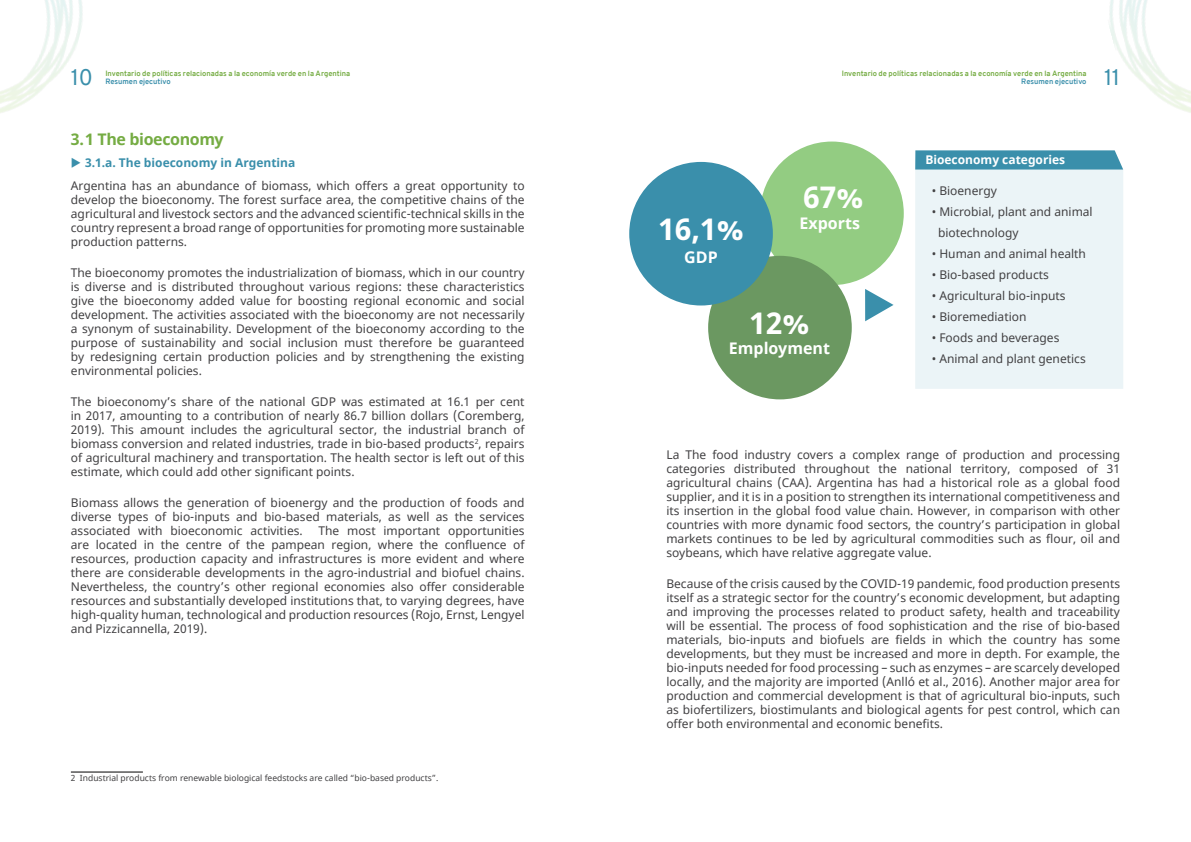
<style>
.page{position:relative;width:1191px;height:842px;background:#fff}
.page>*{position:absolute;margin:0;border:0;box-sizing:border-box;transform-origin:0 0}
.t1{font:700 30px "Noto Sans";color:#fff}
.t2{font:22px "Overpass";color:#3a8fab}
.t3{font:700 16px "Noto Sans";color:#fff}
.t4{font:700 16px "Noto Sans";letter-spacing:-.025em;color:#75ac43}
.t5{font:12px/14px "Noto Sans";color:#414042;text-align:justify}
.t6{font:700 12px "Noto Sans";color:#3a8fab}
.t7{font:700 12px "Noto Sans";color:#fff}
.t8{font:8.5px "Noto Sans";color:#414042}
.t9{font:700 7.5px "Overpass";color:#75ac43}
.t10{font:700 7.5px "Overpass";color:#3a8fab}
</style>
<div class="page">
<img style="left:1109px;top:0;width:82px;height:113px">
<img style="left:0;top:0;width:83px;height:113px">
<hr style="left:71px;top:771px;width:72px;height:1px;background:#000">
<div style="left:915px;top:170px;width:208px;height:219px;background:#ebf4f7"></div>
<svg style="left:915px;top:150px;width:208px;height:20px;background:#4595af"></svg>
<div style="left:760px;top:142px;width:143px;height:143px;background:#93cc82;border-radius:50%"></div>
<div style="left:708px;top:256px;width:143px;height:143px;background:#6b9861;border-radius:50%"></div>
<div style="left:629px;top:162px;width:144px;height:143px;background:#3a8fab;border-radius:50%"></div>
<svg style="left:865px;top:289px;width:28px;height:32px"></svg>
<h2 class="t2" style="left:71px;top:62px;width:23px">10</h2>
<h2 class="t2" style="left:1104px;top:62px;width:17px">11</h2>
<p class="t9" style="left:105px;top:68px;width:246px">Inventario de políticas relacionadas a la economía verde en la Argentina</p>
<p class="t10" style="left:105px;top:76px;width:67px">Resumen ejecutivo</p>
<p class="t9" style="left:842px;top:68px;width:246px">Inventario de políticas relacionadas a la economía verde en la Argentina</p>
<p class="t10" style="left:1021px;top:76px;width:67px">Resumen ejecutivo</p>
<h3 class="t4" style="left:71px;top:128px;width:154px">3.1 The bioeconomy</h3>
<p class="t6" style="left:85px;top:154px;width:212px">3.1.a. The bioeconomy in Argentina</p>
<p class="t5" style="left:71px;top:179px;width:455px">Argentina has an abundance of biomass, which offers a great opportunity to develop the bioeconomy. The forest surface area, the competitive chains of the agricultural and livestock sectors and the advanced scientific-technical skills in the country represent a broad range of opportunities for promoting more sustainable production patterns.</p>
<p class="t5" style="left:71px;top:266px;width:455px">The bioeconomy promotes the industrialization of biomass, which in our country is diverse and is distributed throughout various regions: these characteristics give the bioeconomy added value for boosting regional economic and social development. The activities associated with the bioeconomy are not necessarily a synonym of sustainability. Development of the bioeconomy according to the purpose of sustainability and social inclusion must therefore be guaranteed by redesigning certain production policies and by strengthening the existing environmental policies.</p>
<p class="t5" style="left:71px;top:395px;width:455px">The bioeconomy’s share of the national GDP was estimated at 16.1 per cent in 2017, amounting to a contribution of nearly 86.7 billion dollars (Coremberg, 2019). This amount includes the agricultural sector, the industrial branch of biomass conversion and related industries, trade in bio-based products<sup>2</sup>, repairs of agricultural machinery and transportation. The health sector is left out of this estimate, which could add other significant points.</p>
<p class="t5" style="left:71px;top:496px;width:455px">Biomass allows the generation of bioenergy and the production of foods and diverse types of bio-inputs and bio-based materials, as well as the services associated with bioeconomic activities.</p>
<p class="t5" style="left:71px;top:524px;width:455px;text-indent:247px">The most important opportunities are located in the centre of the pampean region, where the confluence of resources, production capacity and infrastructures is more evident and where there are considerable developments in the agro-industrial and biofuel chains.<br>Nevertheless, the country’s other regional economies also offer considerable resources and substantially developed institutions that, to varying degrees, have high-quality human, technological and production resources (Rojo, Ernst, Lengyel and Pizzicannella, 2019).</p>
<p class="t8" style="left:71px;top:772px;width:369px">2 Industrial products from renewable biological feedstocks are called “bio-based products”.</p>
<h1 class="t1" style="left:658px;top:207px;width:87px">16,1%</h1>
<h3 class="t3" style="left:684px;top:246px;width:35px">GDP</h3>
<h1 class="t1" style="left:803px;top:176px;width:62px">67%</h1>
<h3 class="t3" style="left:799px;top:212px;width:62px">Exports</h3>
<h1 class="t1" style="left:749px;top:302px;width:62px">12%</h1>
<h3 class="t3" style="left:729px;top:336px;width:103px">Employment</h3>
<p class="t7" style="left:925px;top:152px;width:141px">Bioeconomy categories</p>
<p class="t5" style="left:931px;top:184px;width:67px">• Bioenergy</p>
<p class="t5" style="left:938px;top:202px;width:156px;line-height:21px;text-indent:-6px">• Microbial, plant and animal biotechnology</p>
<p class="t5" style="left:931px;top:247px;width:156px">• Human and animal health</p>
<p class="t5" style="left:931px;top:268px;width:119px">• Bio-based products</p>
<p class="t5" style="left:931px;top:289px;width:135px">• Agricultural bio-inputs</p>
<p class="t5" style="left:931px;top:310px;width:96px">• Bioremediation</p>
<p class="t5" style="left:931px;top:331px;width:129px">• Foods and beverages</p>
<p class="t5" style="left:931px;top:352px;width:155px">• Animal and plant genetics</p>
<p class="t5" style="left:666px;top:448px;width:455px">La The food industry covers a complex range of production and processing categories distributed throughout the national territory, composed of 31 agricultural chains (CAA). Argentina has had a historical role as a global food supplier, and it is in a position to strengthen its international competitiveness and its insertion in the global food value chain. However, in comparison with other countries with more dynamic food sectors, the country’s participation in global markets continues to be led by agricultural commodities such as flour, oil and soybeans, which have relative aggregate value.</p>
<p class="t5" style="left:666px;top:577px;width:455px">Because of the crisis caused by the COVID-19 pandemic, food production presents itself as a strategic sector for the country’s economic development, but adapting and improving the processes related to product safety, health and traceability will be essential. The process of food sophistication and the rise of bio-based materials, bio-inputs and biofuels are fields in which the country has some developments, but they must be increased and more in depth. For example, the bio-inputs needed for food processing – such as enzymes – are scarcely developed locally, and the majority are imported (Anlló et al., 2016). Another major area for production and commercial development is that of agricultural bio-inputs, such as biofertilizers, biostimulants and biological agents for pest control, which can offer both environmental and economic benefits.</p>
</div>
